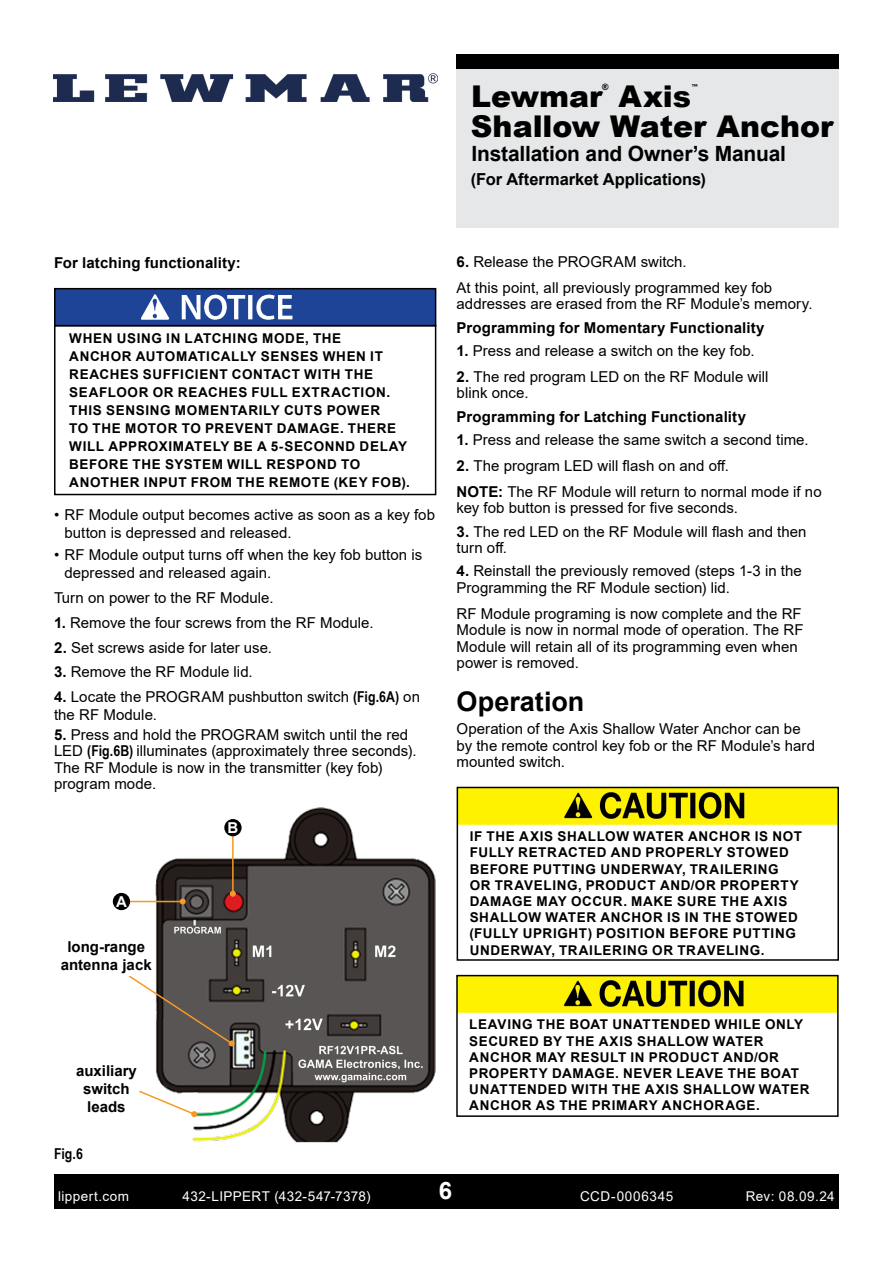
<style>
.page{position:relative;width:893px;height:1263px;background:#fff}
.page>*{position:absolute;margin:0;border:0;box-sizing:border-box;transform-origin:0 0}
.t1{font:900 30px "Arial";color:#000}
.t2{font:700 27px "Arial";color:#000}
.t3{font:700 24px "Arial";color:#fff}
.t4{font:700 21px "Arial";letter-spacing:-.01em;color:#000}
.t5{font:700 16.5px "Arial";letter-spacing:-.005em;color:#000}
.t6{font:15px/16.5px "Arial";letter-spacing:.005em;color:#000}
.t7{font:700 15px/18px "Arial";letter-spacing:.005em;color:#000;text-align:center}
.t8{font:700 15px "Arial Narrow";color:#000}
.t9{font:700 15px "Arial";color:#fff}
.t10{font:700 13.5px/16.2px "Arial";letter-spacing:.045em;color:#000}
.t11{font:13.5px "Arial";letter-spacing:.035em;color:#fff}
.t12{font:900 8.7px "Arial";color:#000}
.t13{font:700 8.7px "Cambria";color:#000}
.s1{font-weight:700}
.s2{font-family:"Arial Narrow";font-weight:700}
</style>
<div class="page">
<div style="left:54px;top:1174px;width:785px;height:35px;background:#000"></div>
<img style="left:53px;top:73px;width:384px;height:28px">
<div style="left:457px;top:54px;width:382px;height:173px;background:#e6e7e8"></div>
<div style="left:457px;top:54px;width:382px;height:14px;background:#000"></div>
<img style="left:112px;top:807px;width:323px;height:335px">
<hr style="left:232px;top:828px;width:2px;height:66px;background:#f89925">
<svg style="left:230px;top:891px;width:6px;height:6px"></svg>
<div style="left:224px;top:819px;width:18px;height:17px;background:#000;border-radius:50%"></div>
<hr style="left:122px;top:901px;width:61px;height:1px;background:#f89925">
<svg style="left:180px;top:898px;width:6px;height:6px"></svg>
<div style="left:113px;top:893px;width:17px;height:17px;background:#000;border-radius:50%"></div>
<svg style="left:127px;top:974px;width:108px;height:72px"></svg>
<div style="left:60px;top:941px;width:92px;height:35px;background:#fff"></div>
<svg style="left:139px;top:1089px;width:58px;height:28px"></svg>
<div style="left:74px;top:1065px;width:65px;height:52px;background:#fff"></div>
<img style="left:57px;top:291px;width:376px;height:32px">
<div style="left:54px;top:288px;width:382px;height:38px;border:2px solid #000"></div>
<div style="left:54px;top:325px;width:382px;height:170px;border:2px solid #000"></div>
<img style="left:460px;top:790px;width:376px;height:34px">
<div style="left:457px;top:787px;width:382px;height:174px;border:2px solid #000"></div>
<img style="left:459px;top:978px;width:377px;height:34px">
<div style="left:456px;top:975px;width:383px;height:142px;border:2px solid #000"></div>
<h1 class="t1" style="left:471px;top:75px;width:133px">Lewmar</h1>
<p class="t12" style="left:602px;top:81px;width:8px">®</p>
<h1 class="t1" style="left:619px;top:75px;width:74px">Axis</h1>
<p class="t13" style="left:692px;top:81px;width:7px">™</p>
<h1 class="t1" style="left:471px;top:105px;width:364px">Shallow Water Anchor</h1>
<h3 class="t4" style="left:471px;top:139px;width:316px">Installation and Owner’s Manual</h3>
<p class="t5" style="left:471px;top:168px;width:236px">(For Aftermarket Applications)</p>
<p class="t7" style="left:54px;top:253px;width:188px">For latching functionality:</p>
<p class="t6" style="left:457px;top:249px;width:317px;line-height:26px"><span class="s1">6.</span> Release the PROGRAM switch.<br>At this point, all previously programmed key fob</p>
<p class="t6" style="left:457px;top:296px;width:355px">addresses are erased from the RF Module’s memory.</p>
<p class="t7" style="left:457px;top:319px;width:309px">Programming for Momentary Functionality</p>
<p class="t6" style="left:457px;top:342px;width:297px"><span class="s1">1.</span> Press and release a switch on the key fob.</p>
<p class="t6" style="left:457px;top:368px;width:313px"><span class="s1">2.</span> The red program LED on the RF Module will blink once.</p>
<p class="t7" style="left:457px;top:408px;width:291px">Programming for Latching Functionality</p>
<p class="t6" style="left:457px;top:431px;width:351px"><span class="s1">1.</span> Press and release the same switch a second time.</p>
<p class="t6" style="left:457px;top:453px;width:367px;line-height:26px"><span class="s1">2.</span> The program LED will flash on and off.<br><span class="s1">NOTE:</span> The RF Module will return to normal mode if no</p>
<p class="t6" style="left:457px;top:500px;width:280px">key fob button is pressed for five seconds.</p>
<p class="t6" style="left:457px;top:523px;width:351px"><span class="s1">3.</span> The red LED on the RF Module will flash and then turn off.</p>
<p class="t6" style="left:457px;top:563px;width:347px"><span class="s1">4.</span> Reinstall the previously removed (steps 1-3 in the<br>Programming the RF Module section) lid.</p>
<p class="t6" style="left:457px;top:605px;width:348px">RF Module programing is now complete and the RF Module is now in normal mode of operation. The RF Module will retain all of its programming even when power is removed.</p>
<p class="t10" style="left:69px;top:329px;width:342px;line-height:18px">WHEN USING IN LATCHING MODE, THE<br>ANCHOR AUTOMATICALLY SENSES WHEN IT REACHES SUFFICIENT CONTACT WITH THE SEAFLOOR OR REACHES FULL EXTRACTION.<br>THIS SENSING MOMENTARILY CUTS POWER<br>TO THE MOTOR TO PREVENT DAMAGE. THERE WILL APPROXIMATELY BE A 5-SECONND DELAY BEFORE THE SYSTEM WILL RESPOND TO ANOTHER INPUT FROM THE REMOTE (KEY FOB).</p>
<p class="t6" style="left:64px;top:505px;width:372px;line-height:18px;text-indent:-10px">• RF Module output becomes active as soon as a key fob button is depressed and released.</p>
<p class="t6" style="left:64px;top:546px;width:359px;line-height:18px;text-indent:-10px">• RF Module output turns off when the key fob button is depressed and released again.</p>
<p class="t6" style="left:54px;top:589px;width:218px">Turn on power to the RF Module.</p>
<p class="t6" style="left:54px;top:615px;width:318px"><span class="s1">1.</span> Remove the four screws from the RF Module.</p>
<p class="t6" style="left:54px;top:639px;width:217px"><span class="s1">2.</span> Set screws aside for later use.</p>
<p class="t6" style="left:54px;top:664px;width:198px"><span class="s1">3.</span> Remove the RF Module lid.</p>
<p class="t6" style="left:54px;top:687px;width:368px;line-height:18px"><span class="s1">4.</span> Locate the PROGRAM pushbutton switch <span class="s2">(Fig.6A)</span> on the RF Module.</p>
<p class="t6" style="left:54px;top:726px;width:361px"><span class="s1">5.</span> Press and hold the PROGRAM switch until the red LED <span class="s2">(Fig.6B)</span> illuminates (approximately three seconds).<br>The RF Module is now in the transmitter (key fob) program mode.</p>
<p class="t9" style="left:227px;top:817px;width:12px">B</p>
<h2 class="t2" style="left:457px;top:683px;width:129px">Operation</h2>
<p class="t6" style="left:457px;top:721px;width:360px">Operation of the Axis Shallow Water Anchor can be by the remote control key fob or the RF Module’s hard mounted switch.</p>
<p class="t10" style="left:469px;top:828px;width:334px">IF THE AXIS SHALLOW WATER ANCHOR IS NOT FULLY RETRACTED AND PROPERLY STOWED BEFORE PUTTING UNDERWAY, TRAILERING OR TRAVELING, PRODUCT AND/OR PROPERTY DAMAGE MAY OCCUR. MAKE SURE THE AXIS SHALLOW WATER ANCHOR IS IN THE STOWED (FULLY UPRIGHT) POSITION BEFORE PUTTING UNDERWAY, TRAILERING OR TRAVELING.</p>
<p class="t9" style="left:116px;top:891px;width:12px">A</p>
<p class="t7" style="left:61px;top:938px;width:92px">long‑range antenna jack</p>
<p class="t7" style="left:76px;top:1062px;width:62px">auxiliary switch leads</p>
<p class="t8" style="left:54px;top:1142px;width:30px">Fig.6</p>
<p class="t10" style="left:469px;top:1017px;width:342px">LEAVING THE BOAT UNATTENDED WHILE ONLY SECURED BY THE AXIS SHALLOW WATER ANCHOR MAY RESULT IN PRODUCT AND/OR PROPERTY DAMAGE. NEVER LEAVE THE BOAT UNATTENDED WITH THE AXIS SHALLOW WATER ANCHOR AS THE PRIMARY ANCHORAGE.</p>
<p class="t11" style="left:58px;top:1186px;width:72px">lippert.com</p>
<p class="t11" style="left:183px;top:1186px;width:189px">432-LIPPERT (432-547-7378)</p>
<h3 class="t3" style="left:439px;top:1173px;width:15px">6</h3>
<p class="t11" style="left:746px;top:1186px;width:90px">Rev: 08.09. 24</p>
<p class="t11" style="left:580px;top:1187px;width:95px">CCD-0006345</p>
</div>
